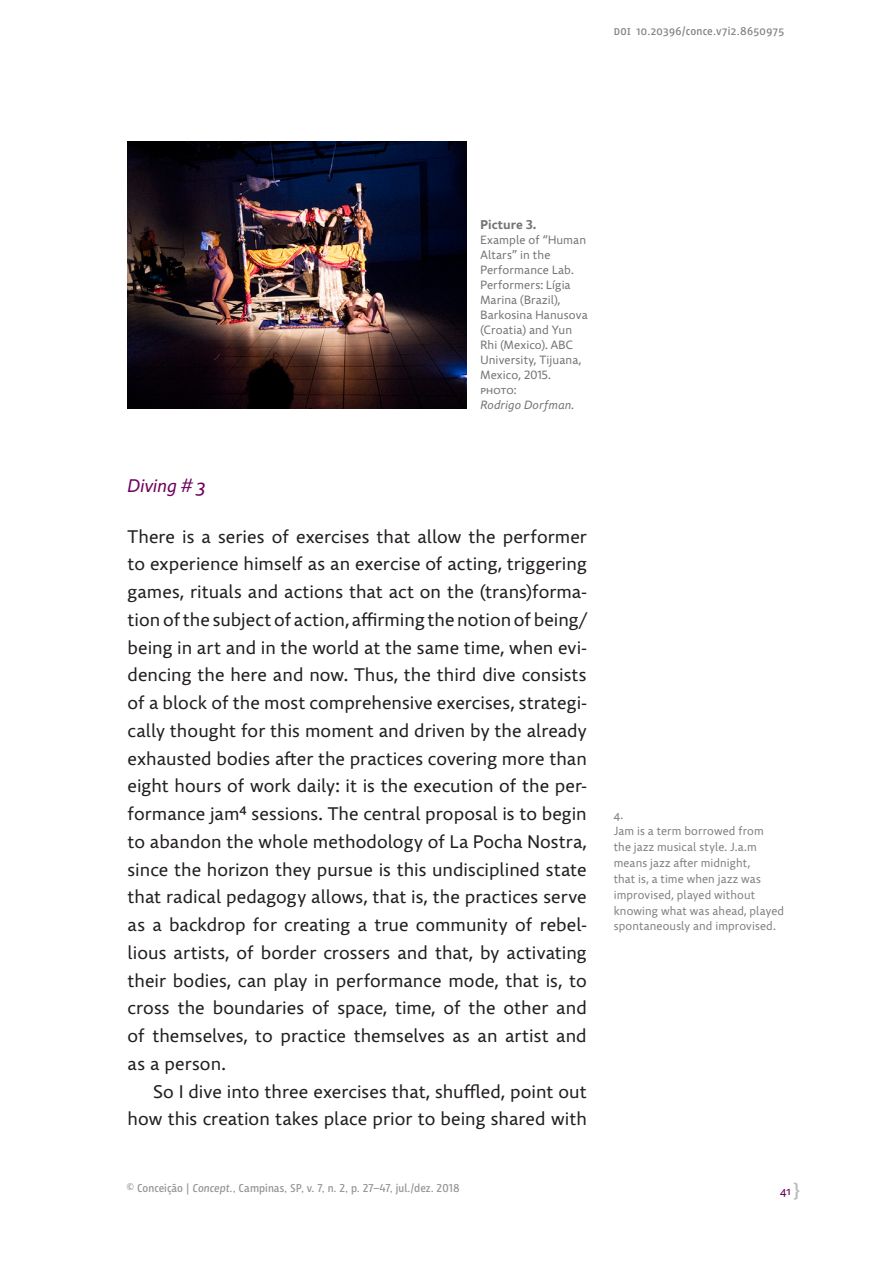
<style>
.page{position:relative;width:893px;height:1263px;background:#fff}
.page>*{position:absolute;margin:0;border:0;box-sizing:border-box;transform-origin:0 0}
.corpo_do_texto_prime{font:18.3px/27.8px "Comenia Sans";letter-spacing:.005em;color:#231f20;text-align:justify}
.corpo_do_texto{font:18.3px/27.8px "Comenia Sans";color:#231f20;text-align:right}
.Subtitulos{font:italic 18.3px "Comenia Sans";letter-spacing:-.01em;color:#6e015e}
.Legenda-fotos{font:700 12.75px "Comenia Sans";color:#757679}
.Legenda-fotos-2{font:12px/15px "Comenia Sans";letter-spacing:.01em;color:#757679}
.notas{font:12px/15.9px "Comenia Sans";letter-spacing:.01em;color:#808285}
.t1{font:12px "Comenia Sans";color:#6e015e}
.t2{font:11.55px "Iro Sans";letter-spacing:.005em;color:#939598}
.t3{font:11.55px "Iro Sans";letter-spacing:.025em;color:#808285}
.s1{font-style:italic}
</style>
<div class="page">
<svg style="left:794px;top:1182px;width:5px;height:18px"></svg>
<img style="left:128px;top:142px;width:339px;height:266px">
<p class="t3" style="left:614px;top:24px;width:172px">DOI 10.20396/conce.v7i2.8650975</p>
<p class="Legenda-fotos" style="left:480px;top:216px;width:57px">Picture 3.</p>
<p class="Legenda-fotos-2" style="left:480px;top:232px;width:109px">Example of “Human<br>Altars” in the<br>Performance Lab.<br>Performers: Lígia<br>Marina (Brazil),<br>Barkosina Hanusova (Croatia) and Yun<br>Rhi (Mexico). ABC<br>University, Tijuana,<br>Mexico, 2015. photo:<br><span class="s1">Rodrigo Dorfman.</span></p>
<p class="Subtitulos" style="left:128px;top:473px;width:79px">Diving # 3</p>
<p class="corpo_do_texto_prime" style="left:128px;top:523px;width:461px">There is a series of exercises that allow the performer to experience himself as an exercise of acting, triggering games, rituals and actions that act on the (trans)forma&shy;tion of the subject of action, affirming the notion of being/ being in art and in the world at the same time, when evi&shy;dencing the here and now. Thus, the third dive consists of a block of the most comprehensive exercises, strategi&shy;cally thought for this moment and driven by the already exhausted bodies after the practices covering more than eight hours of work daily: it is the execution of the per&shy;formance jam4 sessions. The central proposal is to begin to abandon the whole methodology of La Pocha Nostra, since the horizon they pursue is this undisciplined state that radical pedagogy allows, that is, the practices serve as a backdrop for creating a true community of rebel&shy;lious artists, of border crossers and that, by activating their bodies, can play in performance mode, that is, to cross the boundaries of space, time, of the other and of themselves, to practice themselves as an artist and as a person.</p>
<p class="corpo_do_texto" style="left:128px;top:1078px;width:461px">So I dive into three exercises that, shuffled, point out how this creation takes place prior to being shared with</p>
<p class="t2" style="left:126px;top:1182px;width:335px">© Conceição | <span class="s1">Concept.</span>, Campinas, SP, v. 7, n. 2, p. 27–47, jul./dez. 2018</p>
<p class="notas" style="left:614px;top:807px;width:11px">4.</p>
<p class="notas" style="left:614px;top:823px;width:172px">Jam is a term borrowed from the jazz musical style. J.a.m means jazz after midnight,<br>that is, a time when jazz was improvised, played without knowing what was ahead, played spontaneously and improvised.</p>
<p class="t1" style="left:780px;top:1183px;width:12px">41</p>
</div>
